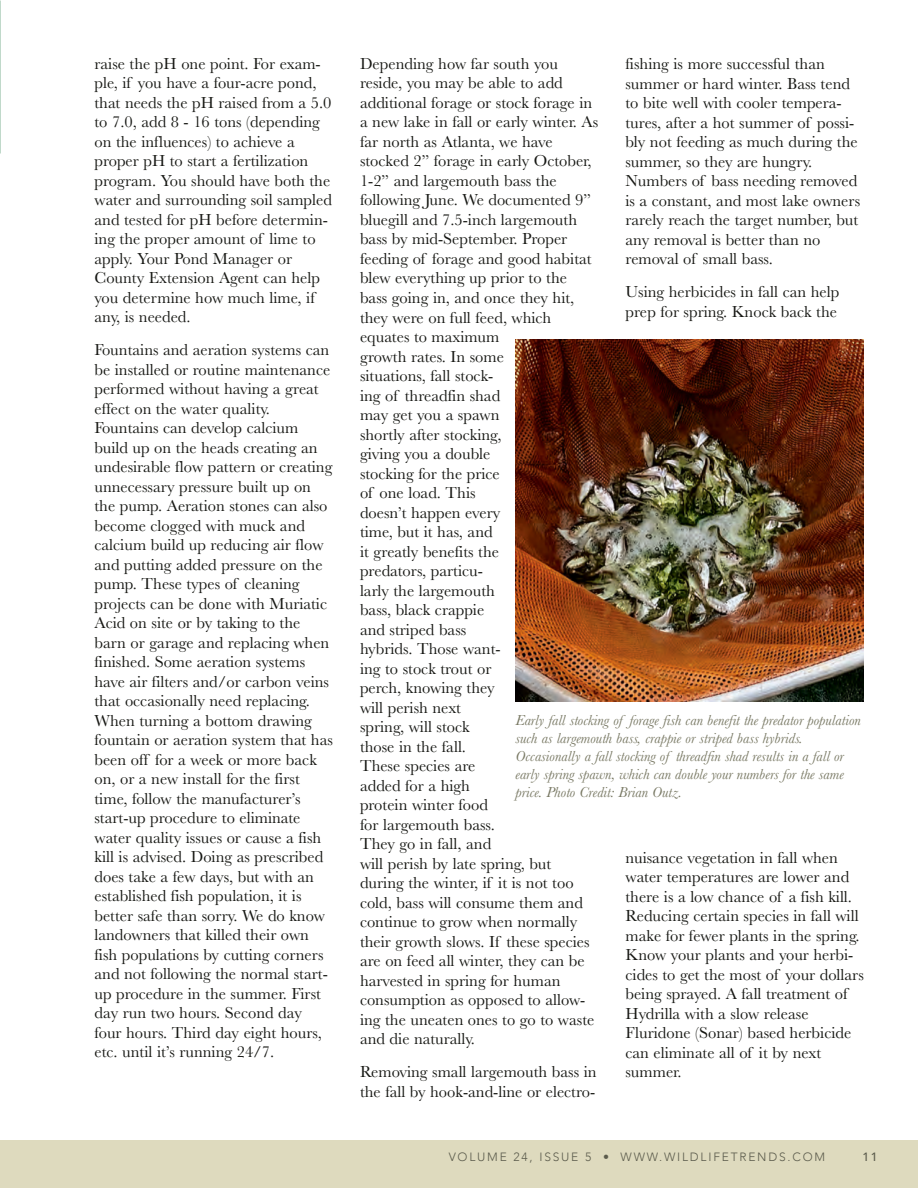
<style>
.page{position:relative;width:918px;height:1188px;background:#fff}
.page>*{position:absolute;margin:0;border:0;box-sizing:border-box;transform-origin:0 0}
.t1{font:16.5px/19.5px "Baskerville";color:#161713}
.t2{font:italic 15px/18px "Baskerville";color:#787863}
.t3{font:300 12px "Avenir";letter-spacing:.15em;color:#5b5b4c}
.t4{font:500 12px "Avenir";color:#5b5b4c}
</style>
<div class="page">
<div style="left:0;top:1140px;width:918px;height:48px;background:#dedabe"></div>
<img style="left:516px;top:339px;width:348px;height:363px">
<p class="t1" style="left:94px;top:54px;width:239px">raise the pH one point. For exam&shy;ple, if you have a four-acre pond, that needs the pH raised from a 5.0 to 7.0, add 8 - 16 tons (depending on the influences) to achieve a proper pH to start a fertilization program. You should have both the water and surrounding soil sampled and tested for pH before determin&shy;ing the proper amount of lime to apply. Your Pond Manager or<br>County Extension Agent can help you determine how much lime, if any, is needed.</p>
<p class="t1" style="left:94px;top:341px;width:240px">Fountains and aeration systems can be installed or routine maintenance performed without having a great effect on the water quality.<br>Fountains can develop calcium build up on the heads creating an undesirable flow pattern or creating unnecessary pressure built up on the pump. Aeration stones can also become clogged with muck and calcium build up reducing air flow and putting added pressure on the pump. These types of cleaning projects can be done with Muriatic Acid on site or by taking to the barn or garage and replacing when finished. Some aeration systems have air filters and/or carbon veins that occasionally need replacing.<br>When turning a bottom drawing fountain or aeration system that has been off for a week or more back on, or a new install for the first time, follow the manufacturer’s start-up procedure to eliminate water quality issues or cause a fish kill is advised. Doing as prescribed does take a few days, but with an established fish population, it is better safe than sorry. We do know landowners that killed their own fish populations by cutting corners and not following the normal start&shy;up procedure in the summer. First day run two hours. Second day four hours. Third day eight hours, etc. until it’s running 24/7.</p>
<p class="t1" style="left:360px;top:54px;width:240px">Depending how far south you reside, you may be able to add additional forage or stock forage in a new lake in fall or early winter. As far north as Atlanta, we have stocked 2” forage in early October,<br>1-2” and largemouth bass the following June. We documented 9” bluegill and 7.5-inch largemouth bass by mid-September. Proper feeding of forage and good habitat blew everything up prior to the bass going in, and once they hit, they were on full feed, which equates to maximum<br>growth rates. In some<br>situations, fall stock-<br>ing of threadfin shad<br>may get you a spawn<br>shortly after stocking,<br>giving you a double<br>stocking for the price<br>of one load. This<br>doesn’t happen every<br>time, but it has, and<br>it greatly benefits the<br>predators, particu-<br>larly the largemouth<br>bass, black crappie<br>and striped bass<br>hybrids. Those want-<br>ing to stock trout or<br>perch, knowing they<br>will perish next<br>spring, will stock<br>those in the fall.<br>These species are<br>added for a high<br>protein winter food<br>for largemouth bass.<br>They go in fall, and<br>will perish by late spring, but during the winter, if it is not too cold, bass will consume them and continue to grow when normally their growth slows. If these species are on feed all winter, they can be harvested in spring for human consumption as opposed to allow&shy;ing the uneaten ones to go to waste and die naturally.</p>
<p class="t1" style="left:360px;top:1062px;width:238px">Removing small largemouth bass in the fall by hook-and-line or electro-</p>
<p class="t1" style="left:626px;top:54px;width:236px">fishing is more successful than summer or hard winter. Bass tend to bite well with cooler tempera&shy;tures, after a hot summer of possi&shy;bly not feeding as much during the summer, so they are hungry.<br>Numbers of bass needing removed is a constant, and most lake owners rarely reach the target number, but any removal is better than no removal of small bass.</p>
<p class="t1" style="left:626px;top:282px;width:215px">Using herbicides in fall can help prep for spring. Knock back the</p>
<p class="t2" style="left:516px;top:711px;width:347px">Early fall stocking of forage fish can benefit the predator population such as largemouth bass, crappie or striped bass hybrids.<br>Occasionally a fall stocking of threadfin shad results in a fall or early spring spawn, which can double your numbers for the same price. Photo Credit: Brian Outz.</p>
<p class="t1" style="left:626px;top:848px;width:240px">nuisance vegetation in fall when water temperatures are lower and there is a low chance of a fish kill.<br>Reducing certain species in fall will make for fewer plants in the spring.<br>Know your plants and your herbi&shy;cides to get the most of your dollars being sprayed. A fall treatment of<br>Hydrilla with a slow release<br>Fluridone (Sonar) based herbicide can eliminate all of it by next summer.</p>
<p class="t3" style="left:449px;top:1149px;width:378px">VOLUME 24, ISSUE 5 • WWW.WILDLIFETRENDS.COM</p>
<p class="t4" style="left:862px;top:1146px;width:17px">11</p>
</div>
